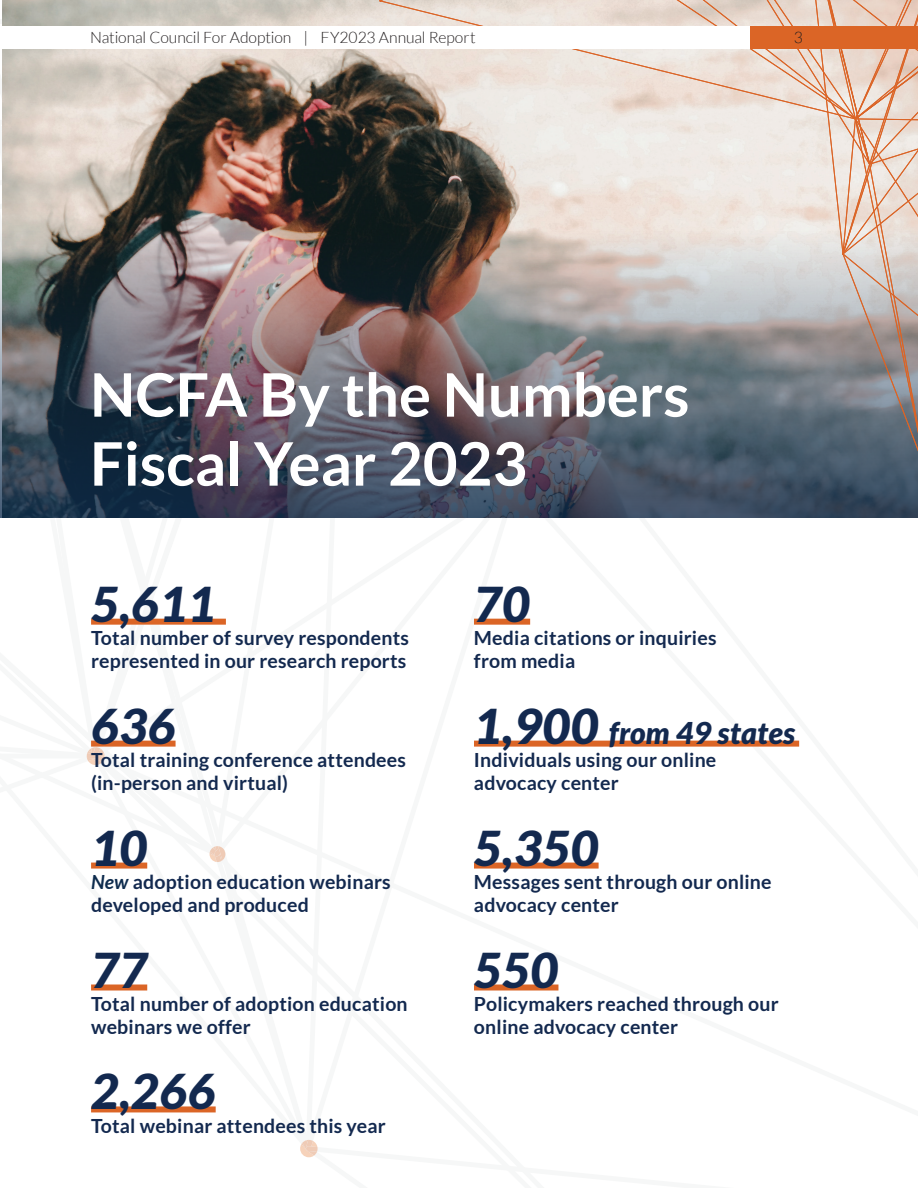
<style>
.page{position:relative;width:918px;height:1188px;background:#fff}
.page>*{position:absolute;margin:0;border:0;box-sizing:border-box;transform-origin:0 0}
.t1{font:700 60px/69px "Lato";color:#fff}
.t2{font:italic 900 48px "Lato";letter-spacing:.01em;color:#13294f}
.t3{font:italic 900 30px "Lato";letter-spacing:.01em;color:#13294f}
.t4{font:700 19.5px/23.4px "Lato";letter-spacing:.01em;color:#13294f}
.t5{font:300 15.75px "Lato";letter-spacing:-.005em;color:#231f20}
.s1{font-style:italic;color:#0e2c4e}
.s2{font-size:48px}
</style>
<div class="page">
<img style="left:0;top:0;width:918px;height:1158px">
<div style="left:0;top:26px;width:749px;height:23px;background:#fff"></div>
<p class="t5" style="left:90px;top:29px;width:387px">National Council For Adoption | FY2023 Annual Report</p>
<p class="t5" style="left:794px;top:29px;width:11px">3</p>
<h1 class="t1" style="left:90px;top:359px;width:601px">NCFA By the Numbers<br>Fiscal Year 2023</h1>
<h2 class="t2" style="left:91px;top:576px;width:126px">5,611</h2>
<p class="t4" style="left:91px;top:626px;width:320px">Total number of survey respondents represented in our research reports</p>
<h2 class="t2" style="left:91px;top:698px;width:86px">636</h2>
<p class="t4" style="left:91px;top:748px;width:316px">Total training conference attendees (in-person and virtual)</p>
<h2 class="t2" style="left:91px;top:820px;width:58px">10</h2>
<p class="t4" style="left:91px;top:870px;width:301px"><span class="s1">New</span> adoption education webinars developed and produced</p>
<h2 class="t2" style="left:91px;top:942px;width:58px">77</h2>
<p class="t4" style="left:91px;top:992px;width:318px">Total number of adoption education webinars we offer</p>
<h2 class="t2" style="left:91px;top:1064px;width:126px">2,266</h2>
<p class="t4" style="left:91px;top:1114px;width:296px">Total webinar attendees this year</p>
<h2 class="t2" style="left:474px;top:576px;width:58px">70</h2>
<p class="t4" style="left:474px;top:626px;width:244px">Media citations or inquiries from media</p>
<h3 class="t3" style="left:474px;top:715px;width:323px"><span class="s2">1,900</span> from 49 states</h3>
<p class="t4" style="left:474px;top:748px;width:244px">Individuals using our online advocacy center</p>
<h2 class="t2" style="left:474px;top:820px;width:126px">5,350</h2>
<p class="t4" style="left:474px;top:870px;width:299px">Messages sent through our online advocacy center</p>
<h2 class="t2" style="left:474px;top:942px;width:86px">550</h2>
<p class="t4" style="left:474px;top:992px;width:306px">Policymakers reached through our online advocacy center</p>
</div>
